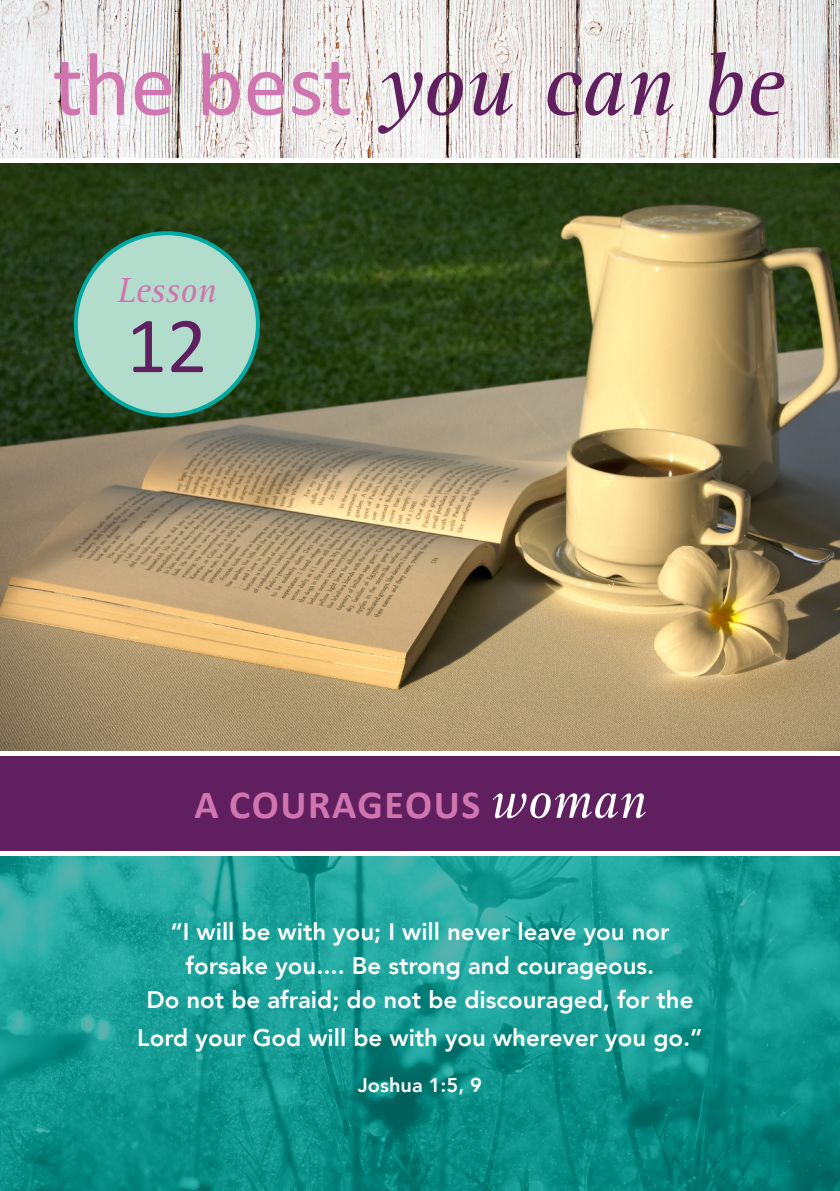
<style>
.page{position:relative;width:840px;height:1191px;background:#fff}
.page>*{position:absolute;margin:0;border:0;box-sizing:border-box;transform-origin:0 0}
.t1{font:italic 90.4px "Agfa Rotis Serif";color:#601f5f}
.t2{font:80px "Calibri";color:#601f5f}
.t3{font:700 40px "Calibri";letter-spacing:.04em;color:#d175b0}
.t4{font:italic 36px "Agfa Rotis Serif";color:#d175b0}
.t5{font:800 24px/34px "Avenir LT";color:#fff;text-align:center}
.t6{font:800 20px "Avenir LT";color:#fff}
.s1{font-family:"Calibri";font-style:normal;color:#d175b0}
.s2{font-family:"Agfa Rotis Serif";font-weight:400;font-style:italic;font-size:52px;color:#fff}
</style>
<div class="page">
<img style="left:0;top:856px;width:839px;height:335px">
<div style="left:0;top:756px;width:839px;height:95px;background:#601f5f"></div>
<img style="left:0;top:0;width:839px;height:157px">
<img style="left:0;top:163px;width:839px;height:587px">
<div style="left:76px;top:233px;width:182px;height:182px;background:#b2ddcd;border-radius:50%"></div>
<div style="left:74px;top:231px;width:186px;height:186px;border:4px solid #00a9a2;border-radius:50%"></div>
<p class="t1" style="left:53px;top:34px;width:731px"><span class="s1">the best</span> you can be</p>
<p class="t4" style="left:117px;top:270px;width:101px">Lesson</p>
<p class="t2" style="left:126px;top:290px;width:83px">12</p>
<p class="t3" style="left:194px;top:776px;width:453px">A COURAGEOUS <span class="s2">woman</span></p>
<p class="t5" style="left:146px;top:914px;width:548px">“I will be with you; I will never leave you nor forsake you.... Be strong and courageous.<br>Do not be afraid; do not be discouraged, for the</p>
<p class="t5" style="left:137px;top:1020px;width:566px">Lord your God will be with you wherever you go.”</p>
<p class="t6" style="left:358px;top:1073px;width:125px">Joshua 1:5, 9</p>
</div>
